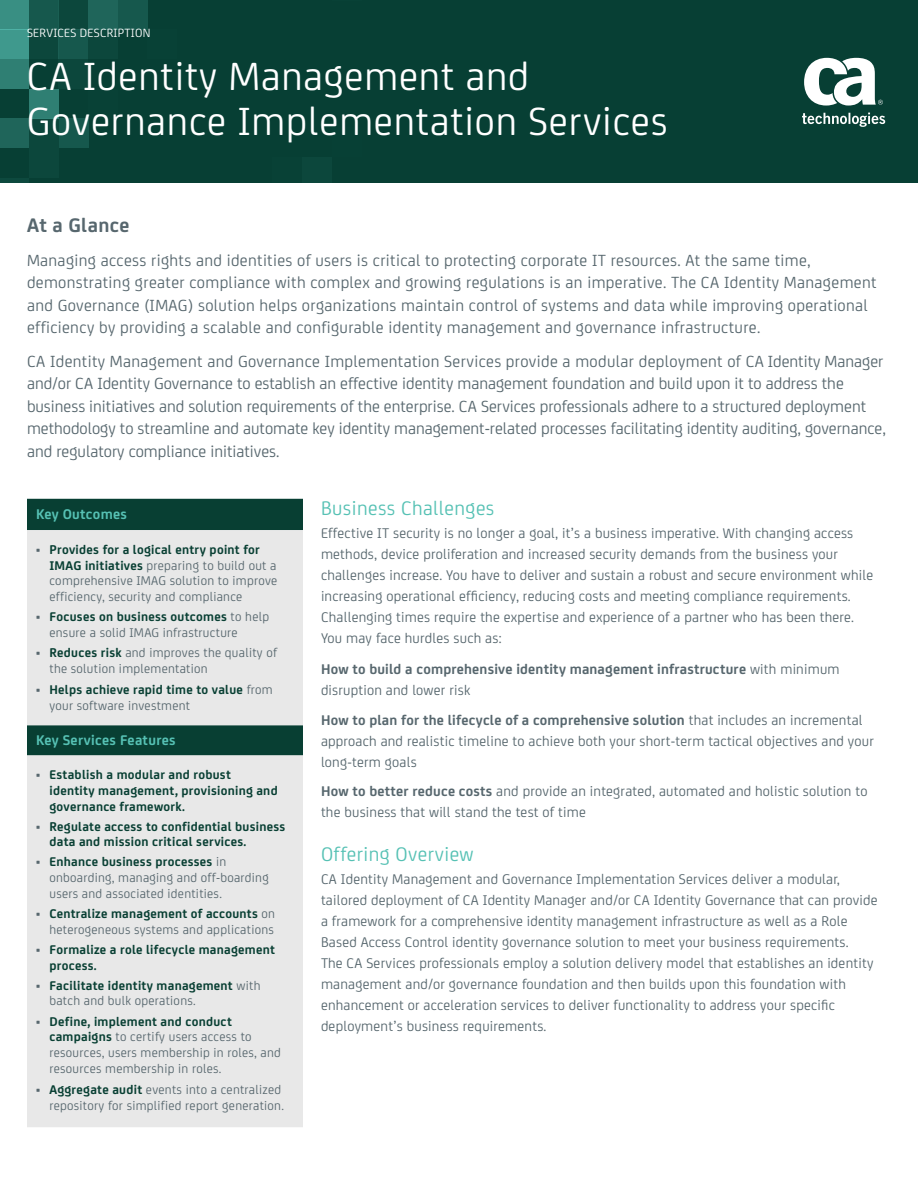
<style>
.page{position:relative;width:918px;height:1188px;background:#fff}
.page>*{position:absolute;margin:0;border:0;box-sizing:border-box;transform-origin:0 0}
.t1{font:42px/45px "CA Sans";letter-spacing:.02em;color:#fff}
.subhead{font:21px "CA Sans";letter-spacing:.02em;color:#56c1b4}
.Intro_header{font:700 21px "CA Sans";letter-spacing:.02em;color:#57676e}
.Intro_Text{font:17.25px/22.5px "CA Sans";color:#57676e}
.Intro_Text-2{font:17.25px/22.5px "CA Sans";letter-spacing:.02em;color:#57676e}
.Body{font:15px/21px "CA Sans";letter-spacing:.015em;color:#57676e}
.middle_body_list_no{font:15px/21px "CA Sans";letter-spacing:.015em;color:#57676e}
.last_body_list_no_bu{font:15px/21px "CA Sans";letter-spacing:.015em;color:#57676e}
.first_body_list_no_b{font:700 15px/21px "CA Sans";letter-spacing:.015em;color:#57676e}
.Table_Header{font:700 15px "CA Sans";letter-spacing:.02em;color:#56c1b4}
.t2{font:13.5px/15.8px "CA Sans";letter-spacing:.02em;color:#57676e}
.t3{font:700 13.5px/15.8px "CA Sans";letter-spacing:.02em;color:#083f33}
.t4{font:12.75px "CA Sans";letter-spacing:.02em;color:#fff}
.s1{font-weight:700;color:#083f33}
.s2{font-weight:400;color:#57676e}
.s3{font-weight:400}
.s4{font-weight:700}
</style>
<div class="page">
<div style="left:0;top:0;width:918px;height:183px;background:#073f34"></div>
<div style="left:0;top:118px;width:29px;height:30px;background:#1f655a"></div>
<div style="left:29px;top:118px;width:30px;height:30px;background:#0c473c"></div>
<div style="left:59px;top:118px;width:29px;height:30px;background:#16584d"></div>
<div style="left:29px;top:148px;width:30px;height:30px;background:#0c473c"></div>
<div style="left:0;top:178px;width:29px;height:5px;background:#0d493e"></div>
<div style="left:0;top:0;width:29px;height:29px;background:#398f83"></div>
<div style="left:0;top:29px;width:29px;height:30px;background:#3f998d"></div>
<div style="left:0;top:59px;width:29px;height:30px;background:#2f7f73"></div>
<div style="left:29px;top:89px;width:29px;height:30px;background:#2f7f73"></div>
<div style="left:29px;top:0;width:29px;height:29px;background:#16584d"></div>
<div style="left:29px;top:29px;width:29px;height:30px;background:#0c473c"></div>
<div style="left:58px;top:0;width:30px;height:29px;background:#0c473c"></div>
<div style="left:58px;top:29px;width:30px;height:30px;background:#16584d"></div>
<div style="left:58px;top:59px;width:30px;height:30px;background:#0c473c"></div>
<div style="left:88px;top:0;width:30px;height:29px;background:#1f655a"></div>
<div style="left:88px;top:29px;width:30px;height:30px;background:#0c473c"></div>
<div style="left:118px;top:0;width:30px;height:29px;background:#16584d"></div>
<div style="left:302px;top:157px;width:30px;height:26px;background:#0c473c"></div>
<svg style="left:802px;top:113px;width:83px;height:14px"></svg>
<svg style="left:804px;top:58px;width:79px;height:48px"></svg>
<div style="left:27px;top:499px;width:276px;height:31px;background:#083f33"></div>
<div style="left:27px;top:530px;width:276px;height:597px;background:#e8e8e8"></div>
<p class="t4" style="left:27px;top:24px;width:125px">SERVICES DESCRIPTION</p>
<p class="t1" style="left:27px;top:51px;width:642px">CA Identity Management and<br>Governance Implementation Services</p>
<p class="Intro_header" style="left:27px;top:209px;width:104px">At a Glance</p>
<p class="Intro_Text-2" style="left:27px;top:248px;width:851px">Managing access rights and identities of users is critical to protecting corporate IT resources. At the same time, demonstrating greater compliance with complex and growing regulations is an imperative. The CA Identity Management and Governance (IMAG) solution helps organizations maintain control of systems and data while improving operational efficiency by providing a scalable and configurable identity management and governance infrastructure.</p>
<p class="Intro_Text" style="left:27px;top:349px;width:860px">CA Identity Management and Governance Implementation Services provide a modular deployment of CA Identity Manager and/or CA Identity Governance to establish an effective identity management foundation and build upon it to address the business initiatives and solution requirements of the enterprise. CA Services professionals adhere to a structured deployment methodology to streamline and automate key identity management-related processes facilitating identity auditing, governance, and regulatory compliance initiatives.</p>
<p class="Table_Header" style="left:36px;top:503px;width:93px">Key Outcomes</p>
<p class="t2" style="left:49px;top:541px;width:229px;text-indent:-14px">• <span class="s1">Provides for a logical entry point for IMAG initiatives</span> preparing to build out a comprehensive IMAG solution to improve efficiency, security and compliance</p>
<p class="t2" style="left:49px;top:608px;width:221px;text-indent:-14px">• <span class="s1">Focuses on business outcomes</span> to help ensure a solid IMAG infrastructure</p>
<p class="t2" style="left:49px;top:644px;width:229px;text-indent:-14px">• <span class="s1">Reduces risk</span> and improves the quality of the solution implementation</p>
<p class="t3" style="left:49px;top:681px;width:225px;text-indent:-14px"><span class="s2">•</span> Helps achieve rapid time to value <span class="s2">from your software investment</span></p>
<p class="Table_Header" style="left:36px;top:729px;width:141px">Key Services Features</p>
<p class="t3" style="left:49px;top:766px;width:230px;text-indent:-14px"><span class="s2">•</span> Establish a modular and robust identity management, provisioning and governance framework.</p>
<p class="t3" style="left:49px;top:817px;width:237px;text-indent:-14px"><span class="s2">•</span> Regulate access to confidential business data and mission critical services.</p>
<p class="t2" style="left:49px;top:853px;width:221px;text-indent:-14px">• <span class="s1">Enhance business processes</span> in onboarding, managing and off-boarding users and associated identities.</p>
<p class="t2" style="left:36px;top:905px;width:241px;text-align:right">• <span class="s1">Centralize management of accounts</span> on heterogeneous systems and applications</p>
<p class="t3" style="left:49px;top:941px;width:227px;text-indent:-14px"><span class="s2">•</span> Formalize a role lifecycle management process.</p>
<p class="t2" style="left:49px;top:977px;width:212px;text-indent:-14px">• <span class="s1">Facilitate identity management</span> with batch and bulk operations.</p>
<p class="t2" style="left:49px;top:1012px;width:233px;text-indent:-14px">• <span class="s1">Define, implement and conduct campaigns</span> to certify users access to resources, users membership in roles, and resources membership in roles.</p>
<p class="t2" style="left:36px;top:1081px;width:249px;text-align:right">• <span class="s1">Aggregate audit</span> events into a centralized repository for simplified report generation.</p>
<p class="subhead" style="left:321px;top:493px;width:175px">Business Challenges</p>
<p class="Body" style="left:321px;top:521px;width:554px">Effective IT security is no longer a goal, it’s a business imperative. With changing access methods, device proliferation and increased security demands from the business your challenges increase. You have to deliver and sustain a robust and secure environment while increasing operational efficiency, reducing costs and meeting compliance requirements.<br>Challenging times require the expertise and experience of a partner who has been there.<br>You may face hurdles such as:</p>
<p class="first_body_list_no_b" style="left:321px;top:658px;width:520px">How to build a comprehensive identity management infrastructure <span class="s3">with minimum disruption and lower risk</span></p>
<p class="middle_body_list_no" style="left:321px;top:708px;width:554px"><span class="s4">How to plan for the lifecycle of a comprehensive solution</span> that includes an incremental approach and realistic timeline to achieve both your short-term tactical objectives and your long-term goals</p>
<p class="last_body_list_no_bu" style="left:321px;top:780px;width:548px"><span class="s4">How to better reduce costs</span> and provide an integrated, automated and holistic solution to the business that will stand the test of time</p>
<p class="subhead" style="left:321px;top:839px;width:154px">Offering Overview</p>
<p class="Body" style="left:321px;top:868px;width:558px">CA Identity Management and Governance Implementation Services deliver a modular, tailored deployment of CA Identity Manager and/or CA Identity Governance that can provide a framework for a comprehensive identity management infrastructure as well as a Role Based Access Control identity governance solution to meet your business requirements.<br>The CA Services professionals employ a solution delivery model that establishes an identity management and/or governance foundation and then builds upon this foundation with enhancement or acceleration services to deliver functionality to address your specific deployment’s business requirements.</p>
</div>
